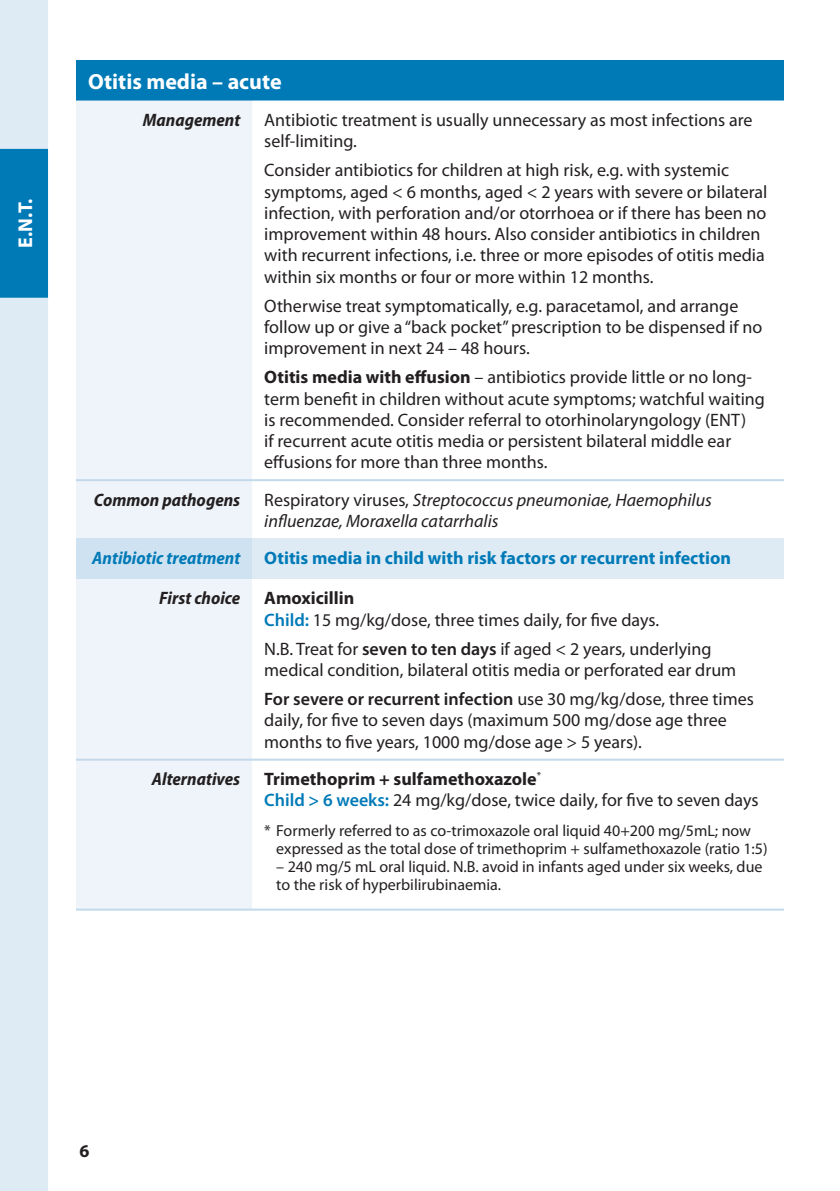
<style>
.page{position:relative;width:840px;height:1191px;background:#fff}
.page>*{position:absolute;margin:0;border:0;box-sizing:border-box;transform-origin:0 0}
.Condition{font:700 22px "Myriad Pro";color:#fff}
.t1{font:700 20px "Myriad Pro";color:#fff}
.Body{font:18px/21.2px "Myriad Pro";color:#231f20}
.Body-2{font:italic 18px/21.2px "Myriad Pro";color:#231f20}
.Row_Heading{font:700 18px "Myriad Pro";color:#007ab7}
.Row_Heading-2{font:italic 700 semi-condensed 18px "Myriad Pro";color:#231f20}
.Body-3{font:700 18px "Myriad Pro";color:#231f20}
.Row_Heading-3{font:italic 700 semi-condensed 18px "Myriad Pro";color:#007ab7}
.Body-4{font:16px/18px "Myriad Pro";color:#231f20}
.s1{font-weight:700}
.s2{font-style:normal}
.s3{font-weight:600;color:#007ab7}
.s4{font-weight:600}
</style>
<div class="page">
<div style="left:76px;top:60px;width:707px;height:40px;background:#007ab7"></div>
<div style="left:76px;top:100px;width:176px;height:808px;background:#eef4f9"></div>
<svg style="left:252px;top:100px;width:531px;height:661px"></svg>
<div style="left:76px;top:539px;width:176px;height:40px;background:#cfe2f1"></div>
<div style="left:252px;top:539px;width:531px;height:40px;background:#deebf5"></div>
<hr style="left:76px;top:479px;width:176px;height:2px;background:#c2d9ec">
<hr style="left:252px;top:479px;width:531px;height:2px;background:#c2d9ec">
<hr style="left:76px;top:758px;width:176px;height:2px;background:#c2d9ec">
<hr style="left:252px;top:758px;width:531px;height:2px;background:#c2d9ec">
<hr style="left:76px;top:908px;width:176px;height:2px;background:#c2d9ec">
<hr style="left:252px;top:908px;width:531px;height:2px;background:#c2d9ec">
<div style="left:0;top:0;width:48px;height:1191px;background:#deebf5"></div>
<div style="left:0;top:149px;width:48px;height:149px;background:#007ab7"></div>
<p class="t1" style="left:12px;top:248px;width:51px;rotate:-90deg">E.N.T.</p>
<p class="Condition" style="left:88px;top:67px;width:195px">Otitis media – acute</p>
<p class="Row_Heading-2" style="left:143px;top:110px;width:99px">Management</p>
<p class="Body" style="left:264px;top:109px;width:489px">Antibiotic treatment is usually unnecessary as most infections are self-limiting.</p>
<p class="Body" style="left:264px;top:159px;width:504px">Consider antibiotics for children at high risk, e.g. with systemic symptoms, aged &lt; 6 months, aged &lt; 2 years with severe or bilateral infection, with perforation and/or otorrhoea or if there has been no improvement within 48 hours. Also consider antibiotics in children with recurrent infections, i.e. three or more episodes of otitis media within six months or four or more within 12 months.</p>
<p class="Body" style="left:264px;top:295px;width:499px">Otherwise treat symptomatically, e.g. paracetamol, and arrange follow up or give a “back pocket” prescription to be dispensed if no improvement in next 24 – 48 hours.</p>
<p class="Body" style="left:264px;top:366px;width:502px"><span class="s1">Otitis media with effusion</span> – antibiotics provide little or no long&shy;term benefit in children without acute symptoms; watchful waiting is recommended. Consider referral to otorhinolaryngology (ENT)<br>if recurrent acute otitis media or persistent bilateral middle ear effusions for more than three months.</p>
<p class="Row_Heading-2" style="left:94px;top:490px;width:148px">Common pathogens</p>
<p class="Body-2" style="left:264px;top:489px;width:449px"><span class="s2">Respiratory viruses,</span> Streptococcus pneumoniae, Haemophilus influenzae, Moraxella catarrhalis</p>
<p class="Row_Heading-3" style="left:92px;top:548px;width:149px">Antibiotic treatment</p>
<p class="Row_Heading" style="left:264px;top:546px;width:468px">Otitis media in child with risk factors or recurrent infection</p>
<p class="Row_Heading-2" style="left:159px;top:588px;width:82px">First choice</p>
<p class="Body-3" style="left:264px;top:586px;width:91px">Amoxicillin</p>
<p class="Body" style="left:264px;top:608px;width:396px"><span class="s3">Child:</span> 15 mg/kg/dose, three times daily, for five days.</p>
<p class="Body" style="left:264px;top:638px;width:473px">N.B. Treat for <span class="s4">seven to ten days</span> if aged &lt; 2 years, underlying medical condition, bilateral otitis media or perforated ear drum</p>
<p class="Body" style="left:264px;top:688px;width:491px"><span class="s4">For severe or recurrent infection</span> use 30 mg/kg/dose, three times daily, for five to seven days (maximum 500 mg/dose age three months to five years, 1000 mg/dose age &gt; 5 years).</p>
<p class="Row_Heading-2" style="left:152px;top:769px;width:90px">Alternatives</p>
<p class="Body-3" style="left:264px;top:767px;width:278px">Trimethoprim + sulfamethoxazole<sup>*</sup></p>
<p class="Body" style="left:264px;top:789px;width:495px"><span class="s3">Child &gt; 6 weeks:</span> 24 mg/kg/dose, twice daily, for five to seven days</p>
<p class="Body-4" style="left:276px;top:821px;width:492px;text-indent:-12px">* Formerly referred to as co-trimoxazole oral liquid 40+200 mg/5mL; now expressed as the total dose of trimethoprim + sulfamethoxazole (ratio 1:5)</p>
<p class="Body-4" style="left:276px;top:857px;width:487px">– 240 mg/5 mL oral liquid. N.B. avoid in infants aged under six weeks, due to the risk of hyperbilirubinaemia.</p>
<p class="Body-3" style="left:80px;top:1139px;width:11px">6</p>
</div>
